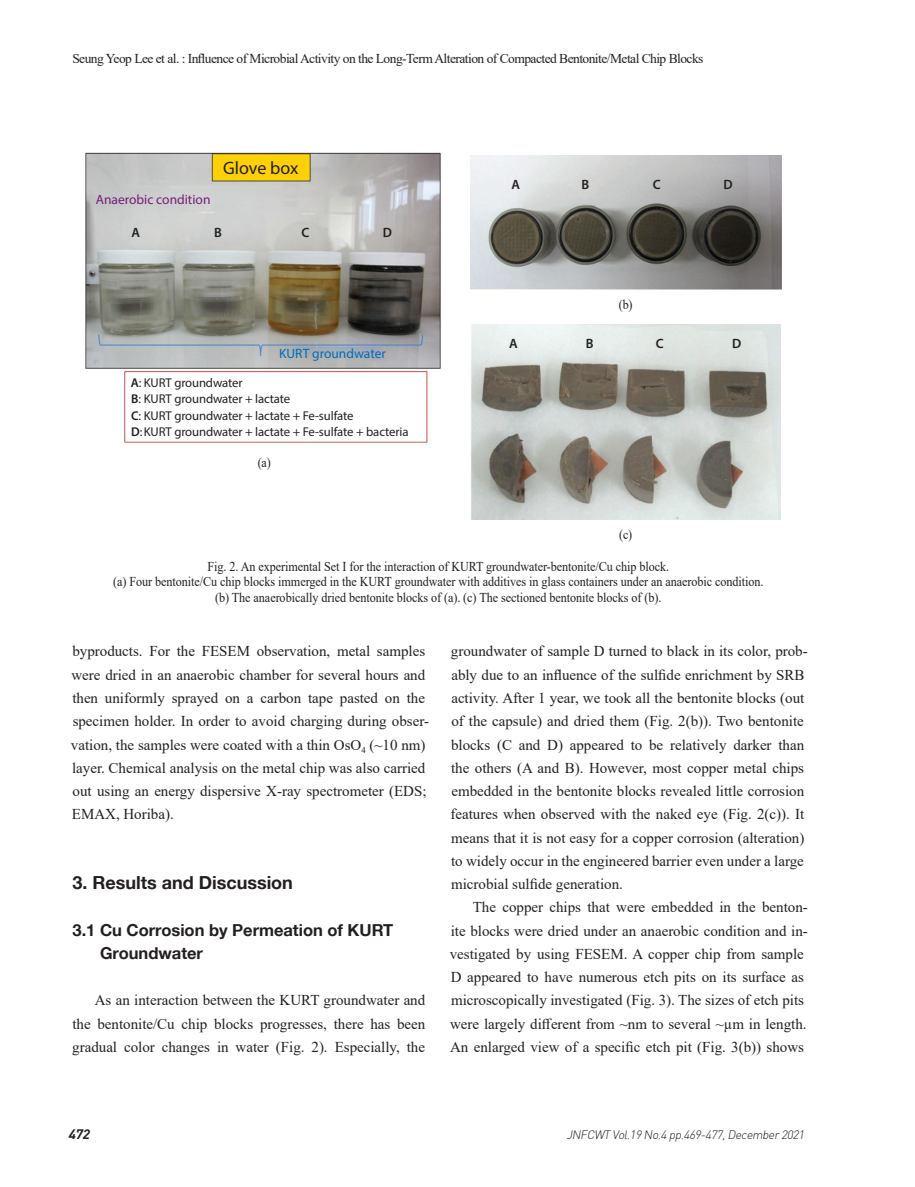
<style>
.page{position:relative;width:915px;height:1187px;background:#fff}
.page>*{position:absolute;margin:0;border:0;box-sizing:border-box;transform-origin:0 0}
.t1{font:700 18px "Helvetica 75";color:#231f20}
.t2{font:18px "Myriad Pro";letter-spacing:-.005em;color:#231f20}
.t3{font:700 16.5px/23.2px "Helvetica 75";color:#231f20}
.t4{font:15px/23.2px "Times New Roman";color:#231f20}
.t5{font:13.5px/15.5px "Times New Roman";letter-spacing:-.005em;color:#231f20;text-align:center;scale:.9 1}
.t6{font:13.5px "Times New Roman";letter-spacing:-.04em;color:#231f20}
.t7{font:13.5px "Myriad Pro";color:#7b1b7c}
.t8{font:13.5px "Myriad Pro";color:#006cb7}
.t9{font:600 13.5px "Myriad Pro";color:#231f20}
.t10{font:13.5px "Times New Roman";letter-spacing:-.005em;color:#231f20;scale:.89 1}
.t11{font:italic 13.5px "Dinbol";color:#231f20}
.t12{font:12.75px/16.2px "Myriad Pro";letter-spacing:-.01em;color:#231f20}
.t13{font:italic 12px "Dinlig";color:#231f20}
.s1{font-weight:600}
</style>
<div class="page">
<img style="left:85px;top:152px;width:356px;height:291px">
<img style="left:470px;top:155px;width:310px;height:134px">
<img style="left:471px;top:324px;width:309px;height:195px">
<p class="t6" style="left:72px;top:49px;width:632px">Seung Yeop Lee et al. : Influence of Microbial Activity on the Long-Term Alteration of Compacted Bentonite/Metal Chip Blocks</p>
<p class="t7" style="left:96px;top:191px;width:116px">Anaerobic condition</p>
<p class="t2" style="left:223px;top:157px;width:77px">Glove box</p>
<p class="t9" style="left:131px;top:224px;width:10px">A</p>
<p class="t9" style="left:214px;top:224px;width:9px">B</p>
<p class="t9" style="left:301px;top:224px;width:9px">C</p>
<p class="t9" style="left:382px;top:224px;width:11px">D</p>
<p class="t8" style="left:279px;top:345px;width:108px">KURT groundwater</p>
<p class="t12" style="left:131px;top:374px;width:279px"><span class="s1">A</span>: KURT groundwater<br><span class="s1">B</span>: KURT groundwater + lactate<br><span class="s1">C</span>: KURT groundwater + lactate + Fe-sulfate<br><span class="s1">D</span>:KURT groundwater + lactate + Fe-sulfate + bacteria</p>
<p class="t10" style="left:258px;top:452px;width:16px">(a)</p>
<p class="t9" style="left:511px;top:176px;width:10px">A</p>
<p class="t9" style="left:581px;top:176px;width:9px">B</p>
<p class="t9" style="left:652px;top:176px;width:9px">C</p>
<p class="t9" style="left:723px;top:176px;width:11px">D</p>
<p class="t10" style="left:618px;top:295px;width:17px">(b)</p>
<p class="t9" style="left:509px;top:335px;width:10px">A</p>
<p class="t9" style="left:585px;top:335px;width:9px">B</p>
<p class="t9" style="left:655px;top:335px;width:9px">C</p>
<p class="t9" style="left:731px;top:335px;width:11px">D</p>
<p class="t10" style="left:619px;top:525px;width:16px">(c)</p>
<p class="t5" style="left:113px;top:558px;width:724px">Fig. 2. An experimental Set I for the interaction of KURT groundwater-bentonite/Cu chip block.<br>(a) Four bentonite/Cu chip blocks immerged in the KURT groundwater with additives in glass containers under an anaerobic condition. (b) The anaerobically dried bentonite blocks of (a). (c) The sectioned bentonite blocks of (b).</p>
<p class="t4" style="left:71px;top:639px;width:359px">byproducts. For the FESEM observation, metal samples were dried in an anaerobic chamber for several hours and then uniformly sprayed on a carbon tape pasted on the specimen holder. In order to avoid charging during obser&shy;vation, the samples were coated with a thin OsO<sub>4</sub> (~10 nm) layer. Chemical analysis on the metal chip was also carried out using an energy dispersive X-ray spectrometer (EDS; EMAX, Horiba).</p>
<p class="t1" style="left:73px;top:871px;width:222px">3. Results and Discussion</p>
<p class="t3" style="left:100px;top:917px;width:295px;text-indent:-28px">3.1 Cu Corrosion by Permeation of KURT<br>Groundwater</p>
<p class="t4" style="left:72px;top:988px;width:354px;text-align:justify;text-indent:23px">As an interaction between the KURT groundwater and the bentonite/Cu chip blocks progresses, there has been gradual color changes in water (Fig. 2). Especially, the</p>
<p class="t4" style="left:450px;top:639px;width:358px">groundwater of sample D turned to black in its color, prob&shy;ably due to an influence of the sulfide enrichment by SRB activity. After 1 year, we took all the bentonite blocks (out of the capsule) and dried them (Fig. 2(b)). Two bentonite blocks (C and D) appeared to be relatively darker than the others (A and B). However, most copper metal chips embedded in the bentonite blocks revealed little corrosion features when observed with the naked eye (Fig. 2(c)). It means that it is not easy for a copper corrosion (alteration) to widely occur in the engineered barrier even under a large microbial sulfide generation.</p>
<p class="t4" style="left:449px;top:895px;width:359px;text-indent:23px">The copper chips that were embedded in the benton&shy;ite blocks were dried under an anaerobic condition and in&shy;vestigated by using FESEM. A copper chip from sample D appeared to have numerous etch pits on its surface as microscopically investigated (Fig. 3). The sizes of etch pits were largely different from ~nm to several ~µm in length.<br>An enlarged view of a specific etch pit (Fig. 3(b)) shows</p>
<p class="t11" style="left:68px;top:1125px;width:26px">472</p>
<p class="t13" style="left:566px;top:1126px;width:242px">JNFCWT Vol.19 No.4 pp.469-477,December2021</p>
</div>
